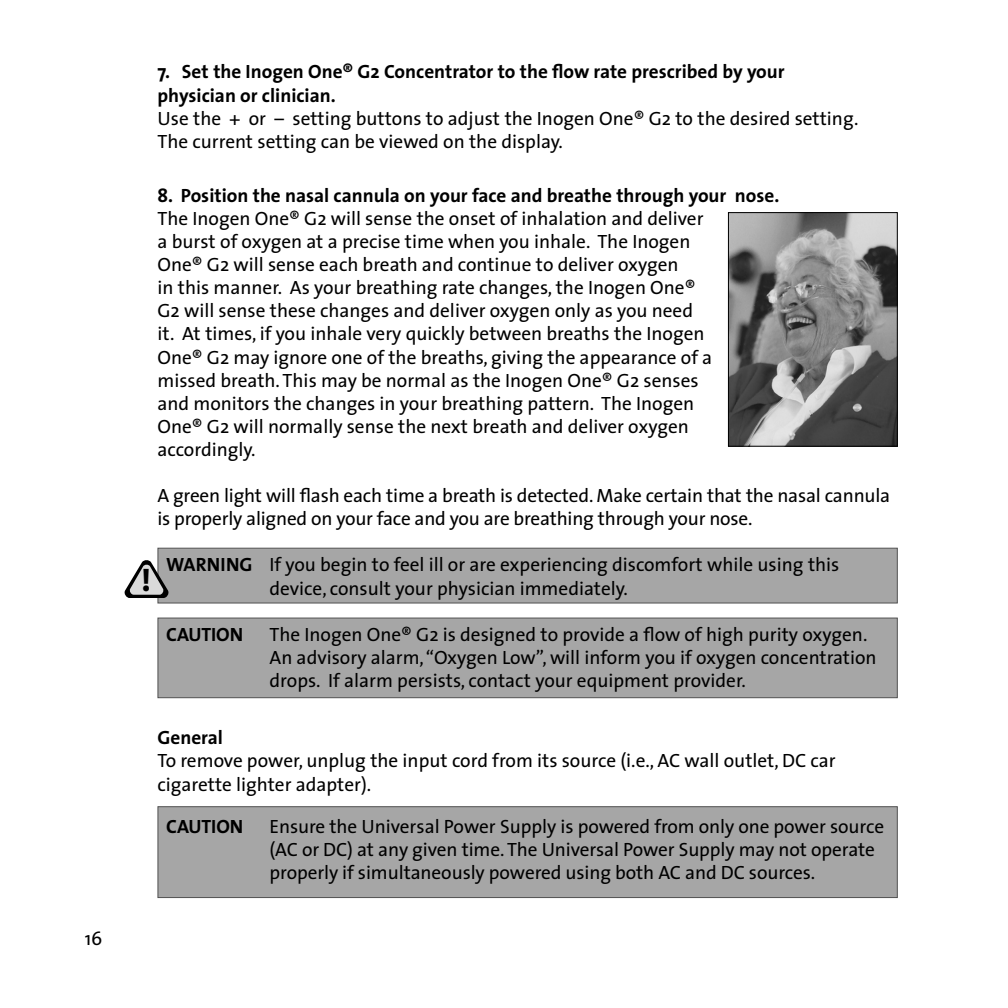
<style>
.page{position:relative;width:1008px;height:1008px;background:#fff}
.page>*{position:absolute;margin:0;border:0;box-sizing:border-box;transform-origin:0 0}
.t1{font:700 32.73px "Myriad";color:#000}
.t2{font:19.25px/23.1px "The Sans";color:#000}
.t3{font:700 19.25px/23.1px "The Sans";color:#000}
.t4{font:19.25px "The Sans Bold Caps";letter-spacing:-.01em;color:#000}
.s1{font-weight:700}
</style>
<div class="page">
<div style="left:158px;top:806px;width:740px;height:92px;background:#a6a6a6;border:1px solid #515151"></div>
<div style="left:158px;top:618px;width:740px;height:80px;background:#a6a6a6;border:1px solid #515151"></div>
<div style="left:158px;top:548px;width:740px;height:55px;background:#a6a6a6;border:1px solid #515151"></div>
<svg style="left:124px;top:559px;width:45px;height:39px"></svg>
<img style="left:730px;top:214px;width:166px;height:231px">
<div style="left:728px;top:212px;width:170px;height:235px;border:1px solid #000"></div>
<p class="t2" style="left:85px;top:926px;width:19px">16</p>
<p class="t3" style="left:158px;top:60px;width:629px">7. Set the Inogen One® G2 Concentrator to the flow rate prescribed by your physician or clinician.</p>
<p class="t2" style="left:158px;top:106px;width:702px">Use the + or – setting buttons to adjust the Inogen One® G2 to the desired setting.<br>The current setting can be viewed on the display.</p>
<p class="t3" style="left:158px;top:183px;width:623px">8. Position the nasal cannula on your face and breathe through your nose.</p>
<p class="t2" style="left:157px;top:206px;width:556px">The Inogen One® G2 will sense the onset of inhalation and deliver a burst of oxygen at a precise time when you inhale. The Inogen One® G2 will sense each breath and continue to deliver oxygen<br>in this manner. As your breathing rate changes, the Inogen One® G2 will sense these changes and deliver oxygen only as you need it. At times, if you inhale very quickly between breaths the Inogen One® G2 may ignore one of the breaths, giving the appearance of a missed breath. This may be normal as the Inogen One® G2 senses and monitors the changes in your breathing pattern. The Inogen One® G2 will normally sense the next breath and deliver oxygen accordingly.</p>
<p class="t2" style="left:157px;top:483px;width:734px">A green light will flash each time a breath is detected. Make certain that the nasal cannula is properly aligned on your face and you are breathing through your nose.</p>
<p class="t2" style="left:270px;top:553px;width:571px;text-indent:-103px"><span class="s1">WARNING</span> If you begin to feel ill or are experiencing discomfort while using this device, consult your physician immediately.</p>
<p class="t3" style="left:166px;top:622px;width:79px">CAUTION</p>
<p class="t2" style="left:270px;top:622px;width:609px">The Inogen One® G2 is designed to provide a flow of high purity oxygen.<br>An advisory alarm, “Oxygen Low”, will inform you if oxygen concentration drops. If alarm persists, contact your equipment provider.</p>
<p class="t3" style="left:158px;top:726px;width:67px">General</p>
<p class="t2" style="left:158px;top:749px;width:680px">To remove power, unplug the input cord from its source (i.e., AC wall outlet, DC car cigarette lighter adapter).</p>
<p class="t4" style="left:166px;top:810px;width:79px">CAUTION</p>
<p class="t2" style="left:270px;top:814px;width:616px">Ensure the Universal Power Supply is powered from only one power source (AC or DC) at any given time. The Universal Power Supply may not operate properly if simultaneously powered using both AC and DC sources.</p>
<h1 class="t1" style="left:142px;top:563px;width:62px">! <sup>C</sup></h1>
</div>
